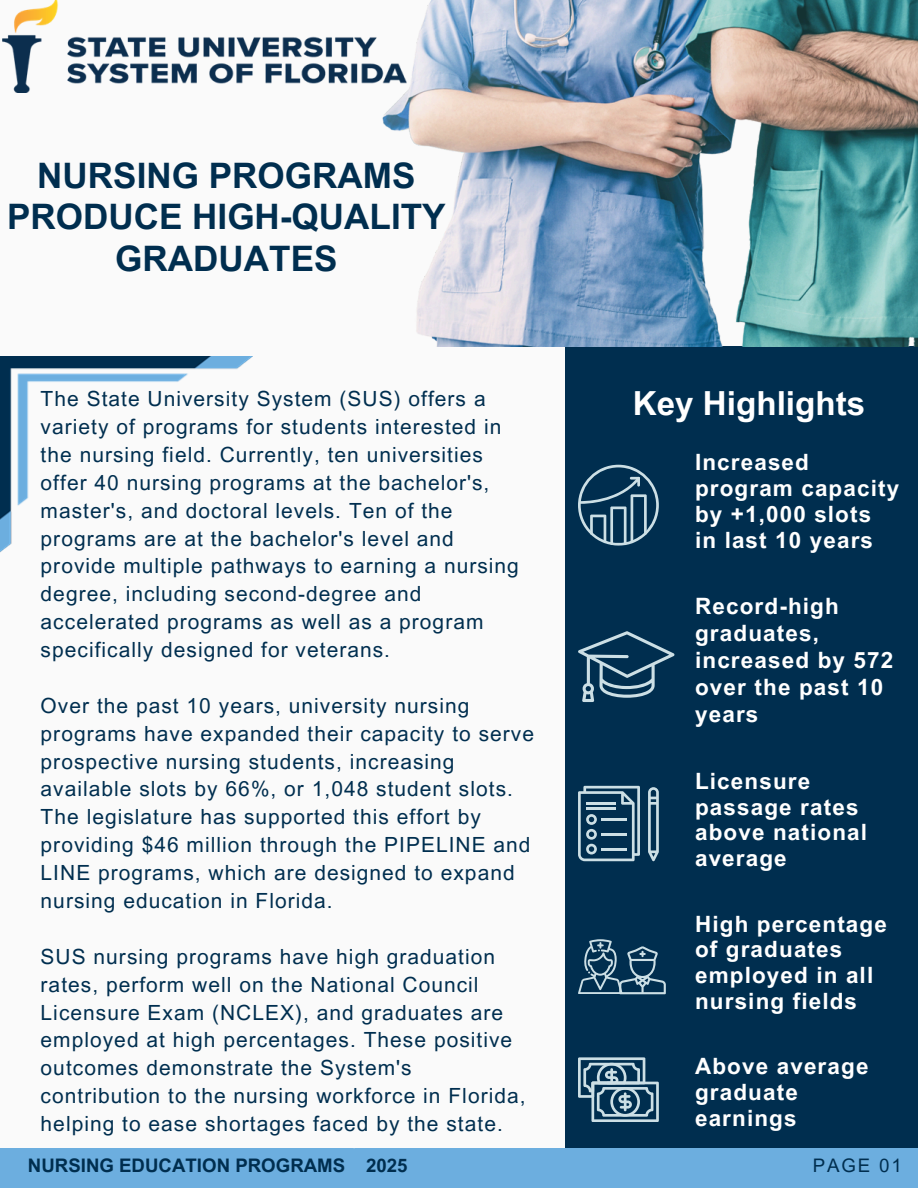
<style>
.page{position:relative;width:918px;height:1188px;background:#fafafa}
.page>*{position:absolute;margin:0;border:0;box-sizing:border-box;transform-origin:0 0}
.t1{font:700 35.1px/41.7px "Arial MT Pro";color:#002e4f;text-align:center}
.t2{font:700 33.15px "Arial MT Pro";color:#fff}
.t3{font:700 22.5px/25.8px "Arial MT Pro";letter-spacing:.05em;color:#fff}
.t4{font:20.85px/27.9px "Arial MT Pro";letter-spacing:.05em;color:#002e4f}
.t5{font:700 18.75px "Arial MT Pro";color:#002e4f}
.t6{font:18.75px "Arial MT Pro";letter-spacing:.1em;color:#002e4f}
</style>
<div class="page">
<div style="left:566px;top:346px;width:352px;height:810px;background:#002e4f"></div>
<div style="left:0;top:1148px;width:918px;height:40px;background:#6caedf"></div>
<svg style="left:578px;top:465px;width:81px;height:81px"></svg>
<svg style="left:578px;top:786px;width:62px;height:75px"></svg>
<hr style="left:601px;top:818px;width:26px;height:3px;background:#ccdfe5">
<hr style="left:601px;top:833px;width:26px;height:3px;background:#ccdfe5">
<hr style="left:601px;top:848px;width:26px;height:2px;background:#ccdfe5">
<svg style="left:648px;top:787px;width:11px;height:74px"></svg>
<svg style="left:578px;top:631px;width:96px;height:71px"></svg>
<svg style="left:578px;top:1057px;width:81px;height:65px"></svg>
<hr style="left:610px;top:1068px;width:3px;height:16px;background:#ccdfe5">
<svg style="left:578px;top:939px;width:88px;height:55px"></svg>
<img style="left:2px;top:0;width:916px;height:346px">
<img style="left:0;top:356px;width:253px;height:196px">
<img style="left:3px;top:0;width:403px;height:92px">
<p class="t1" style="left:7px;top:159px;width:440px">NURSING PROGRAMS<br>PRODUCE HIGH-QUALITY<br>GRADUATES</p>
<p class="t4" style="left:41px;top:387px;width:480px">The State University System (SUS) offers a variety of programs for students interested in the nursing field. Currently, ten universities offer 40 nursing programs at the bachelor's, master's, and doctoral levels. Ten of the programs are at the bachelor's level and provide multiple pathways to earning a nursing degree, including second-degree and accelerated programs as well as a program specifically designed for veterans.</p>
<h1 class="t4" style="left:41px;top:694px;width:495px">Over the past 10 years, university nursing programs have expanded their capacity to serve prospective nursing students, increasing available slots by 66%, or 1,048 student slots.<br>The legislature has supported this effort by providing $46 million through the PIPELINE and LINE programs, which are designed to expand nursing education in Florida.</h1>
<p class="t4" style="left:41px;top:945px;width:486px">SUS nursing programs have high graduation rates, perform well on the National Council Licensure Exam (NCLEX), and graduates are employed at high percentages. These positive outcomes demonstrate the System's contribution to the nursing workforce in Florida, helping to ease shortages faced by the state.</p>
<p class="t5" style="left:28px;top:1159px;width:381px">NURSING EDUCATION PROGRAMS 2025</p>
<p class="t2" style="left:633px;top:391px;width:234px">Key Highlights</p>
<h3 class="t3" style="left:695px;top:452px;width:206px">Increased program capacity by +1,000 slots<br>in last 10 years</h3>
<p class="t3" style="left:695px;top:596px;width:200px;line-height:27px">Record-high graduates, increased by 572 over the past 10 years</p>
<p class="t3" style="left:695px;top:771px;width:174px">Licensure passage rates above national average</p>
<h3 class="t3" style="left:695px;top:914px;width:193px">High percentage of graduates employed in all nursing fields</h3>
<h3 class="t3" style="left:695px;top:1056px;width:175px">Above average graduate earnings</h3>
<h2 class="t6" style="left:813px;top:1159px;width:91px">PAGE 01</h2>
</div>
